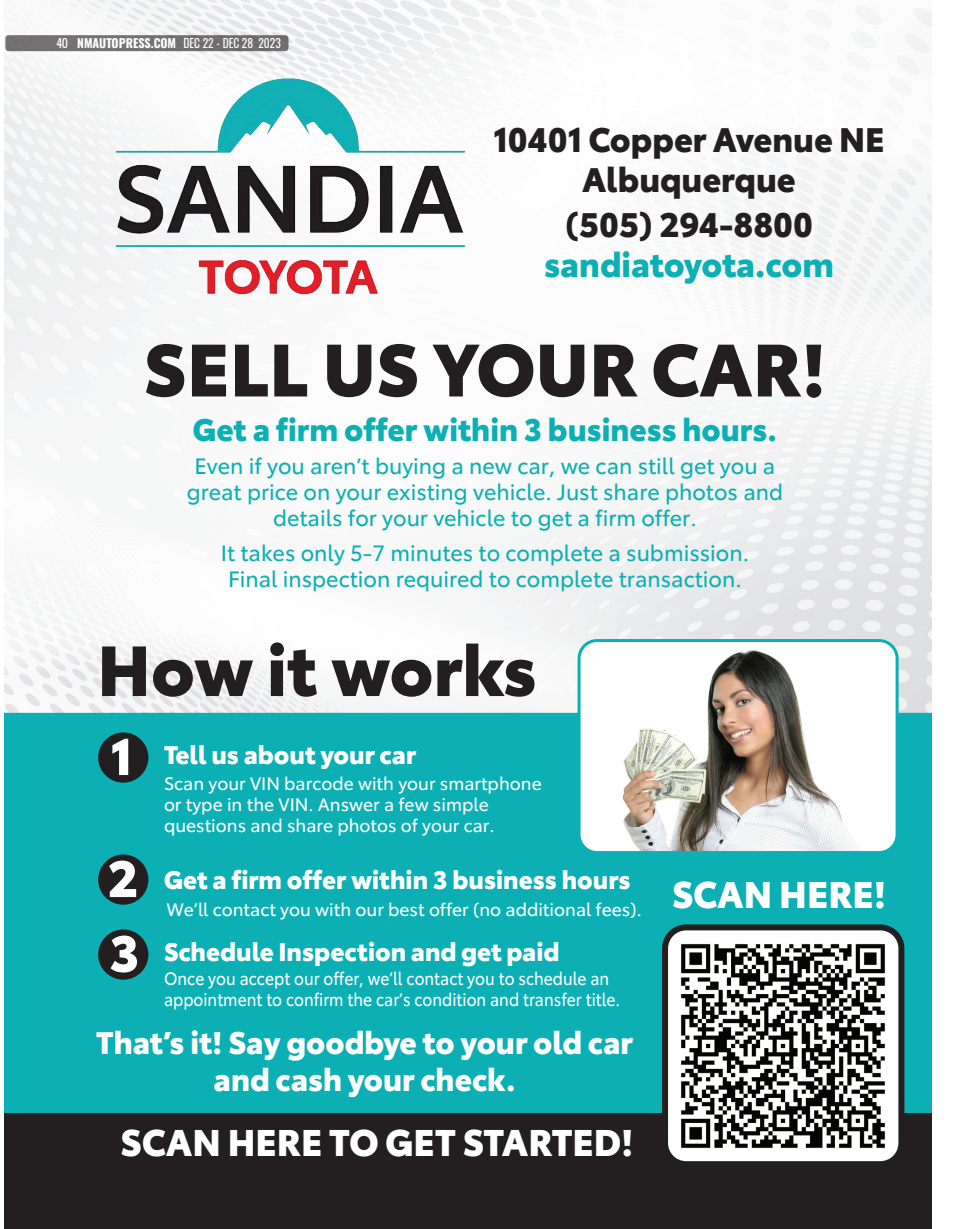
<style>
.page{position:relative;width:959px;height:1229px;background:#fff}
.page>*{position:absolute;margin:0;border:0;box-sizing:border-box;transform-origin:0 0}
.t1{font:900 72.9px "Toyota Type";color:#231f20}
.t2{font:900 69.75px "Toyota Type";color:#231f20}
.t3{font:900 50.55px "Toyota Type";color:#fff}
.t4{font:900 36.15px "Toyota Type";color:#fff}
.t5{font:900 33.15px/39.8px "Toyota Type";color:#231f20;text-align:center}
.t6{font:900 33.15px "Toyota Type";letter-spacing:-.01em;color:#0cb0b4}
.t7{font:900 30.45px/36.5px "Toyota Type";color:#fff;text-align:center}
.t8{font:900 30.45px "Toyota Type";color:#0cb0b4}
.t9{font:900 24.75px "Toyota Type";color:#fff}
.t10{font:21.6px/26px "Toyota Type";color:#0cb0b4;text-align:center}
.t11{font:17.55px/21px "Toyota Type";color:#fff}
.t12{font:17.55px/21px "Toyota Type";color:#fff;scale:.9 1}
.t13{font:12.15px "Oswald";color:#fff}
.s1{font-weight:700}
</style>
<div class="page">
<img style="left:5px;top:0;width:927px;height:713px">
<div style="left:5px;top:713px;width:927px;height:400px;background:#0cb0b4"></div>
<img style="left:103px;top:64px;width:374px;height:243px">
<div style="left:5px;top:1113px;width:927px;height:115px;background:#231f20"></div>
<div style="left:665px;top:927px;width:236px;height:237px;background:#fff;border-radius:21px"></div>
<img style="left:681px;top:944px;width:204px;height:204px">
<div style="left:662px;top:924px;width:242px;height:243px;border:6px solid #231f20;border-radius:21px"></div>
<div style="left:98px;top:732px;width:50px;height:50px;background:#231f20;border-radius:50%"></div>
<div style="left:98px;top:929px;width:50px;height:50px;background:#231f20;border-radius:50%"></div>
<div style="left:98px;top:854px;width:50px;height:50px;background:#231f20;border-radius:50%"></div>
<img style="left:579px;top:640px;width:318px;height:212px">
<div style="left:577px;top:639px;width:321px;height:215px;border:3px solid #0cb0b4;border-radius:18px"></div>
<div style="left:5px;top:35px;width:283px;height:16px;background:#747172;border-radius:3px"></div>
<p class="t13" style="left:56px;top:32px;width:226px">40 <span class="s1">NMAUTOPRESS.COM</span> DEC 22 - DEC 28 2023</p>
<h3 class="t5" style="left:493px;top:117px;width:393px">10401 Copper Avenue NE<br>Albuquerque</h3>
<h3 class="t5" style="left:565px;top:202px;width:249px">(505) 294-8800</h3>
<h3 class="t6" style="left:544px;top:238px;width:291px">sandiatoyota.com</h3>
<h1 class="t1" style="left:143px;top:312px;width:684px">SELL US YOUR CAR!</h1>
<h3 class="t8" style="left:193px;top:405px;width:585px">Get a firm offer within 3 business hours.</h3>
<p class="t10" style="left:187px;top:454px;width:598px">Even if you aren’t buying a new car, we can still get you a great price on your existing vehicle. Just share photos and details for your vehicle to get a firm offer.</p>
<p class="t10" style="left:221px;top:541px;width:530px">It takes only 5-7 minutes to complete a submission.<br>Final inspection required to complete transaction.</p>
<h2 class="t2" style="left:97px;top:616px;width:441px">How it works</h2>
<h3 class="t3" style="left:110px;top:717px;width:24px">1</h3>
<p class="t9" style="left:164px;top:735px;width:254px">Tell us about your car</p>
<p class="t11" style="left:164px;top:773px;width:379px">Scan your VIN barcode with your smartphone or type in the VIN. Answer a few simple questions and share photos of your car.</p>
<p class="t9" style="left:164px;top:860px;width:468px">Get a firm offer within 3 business hours</p>
<p class="t11" style="left:166px;top:899px;width:477px">We’ll contact you with our best offer (no additional fees).</p>
<p class="t9" style="left:164px;top:933px;width:397px">Schedule Inspection and get paid</p>
<p class="t12" style="left:164px;top:968px;width:508px">Once you accept our offer, we’ll contact you to schedule an appointment to confirm the car’s condition and transfer title.</p>
<h3 class="t7" style="left:96px;top:1022px;width:538px">That’s it! Say goodbye to your old car and cash your check.</h3>
<h3 class="t4" style="left:121px;top:1114px;width:514px">SCAN HERE TO GET STARTED!</h3>
<h3 class="t3" style="left:108px;top:839px;width:32px">2</h3>
<h3 class="t3" style="left:109px;top:914px;width:32px">3</h3>
<h3 class="t4" style="left:672px;top:866px;width:216px">SCAN HERE!</h3>
</div>
